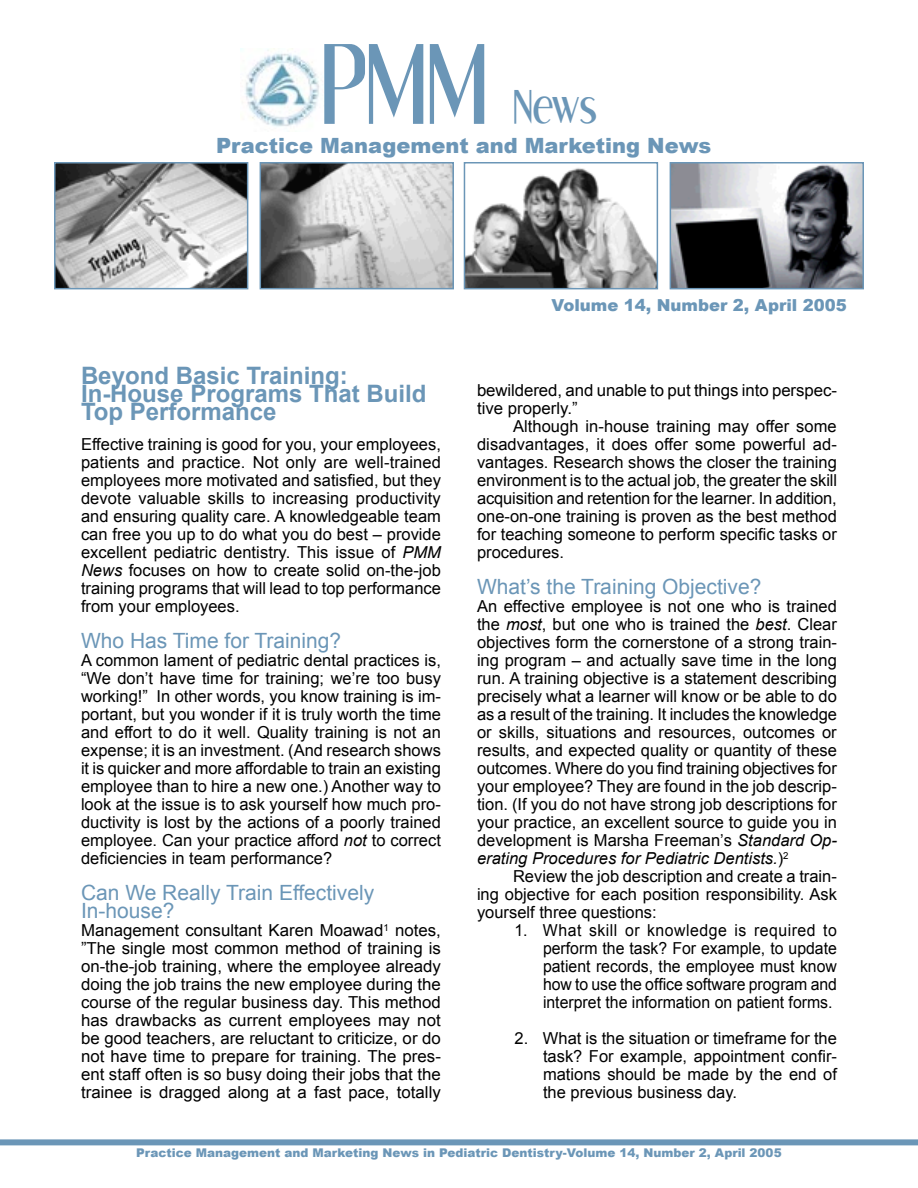
<style>
.page{position:relative;width:918px;height:1188px;background:#fff}
.page>*{position:absolute;margin:0;border:0;box-sizing:border-box;transform-origin:0 0}
.t1{font:108px "Dream Orphans";color:#6b96b7}
.t2{font:45px "Dream Orphans";color:#6b96b7}
.Headline{font:700 24px/18px "Arial";color:#6b96b7}
.Subhead_1{font:21px/18px "Arial";color:#6b96b7}
.t3{font:900 21px "Arial";color:#6b96b7}
.Body_Text_First{font:16.5px/18px "Arial";color:#000;text-align:justify}
.Body_text{font:16.5px/18px "Arial";color:#000;text-align:justify}
.Body_Text_List{font:16.5px/18px "Arial";color:#000;text-align:justify;scale:.96 1}
.Body_Text_List-2{font:16.5px/18px "Arial";color:#000;text-align:justify}
.t4{font:900 16.5px "Arial";color:#6b96b7}
.t5{font:900 12px "Arial";color:#6b96b7}
.s1{font-style:italic}
</style>
<div class="page">
<div style="left:0;top:1139px;width:918px;height:6px;background:#6b96b7"></div>
<img style="left:241px;top:48px;width:78px;height:79px">
<img style="left:57px;top:165px;width:188px;height:121px">
<div style="left:54px;top:162px;width:194px;height:127px;border:2px solid #6b96b7"></div>
<img style="left:263px;top:165px;width:188px;height:121px">
<div style="left:260px;top:162px;width:194px;height:127px;border:2px solid #6b96b7"></div>
<img style="left:467px;top:168px;width:188px;height:118px">
<div style="left:464px;top:162px;width:194px;height:127px;border:2px solid #6b96b7"></div>
<img style="left:673px;top:165px;width:188px;height:121px">
<div style="left:670px;top:162px;width:194px;height:127px;border:2px solid #6b96b7"></div>
<p class="t1" style="left:321px;top:32px;width:168px">PMM</p>
<p class="t2" style="left:513px;top:85px;width:85px">News</p>
<p class="t3" style="left:216px;top:134px;width:497px">Practice Management and Marketing News</p>
<p class="Headline" style="left:81px;top:366px;width:347px">Beyond Basic Training:<br>In-House Programs That Build<br>Top Performance</p>
<p class="Body_Text_First" style="left:81px;top:435px;width:362px">Effective training is good for you, your employees, patients and practice. Not only are well-trained employees more motivated and satisfied, but they devote valuable skills to increasing productivity and ensuring quality care. A knowledgeable team can free you up to do what you do best – provide excellent pediatric dentistry. This issue of <span class="s1">PMM News</span> focuses on how to create solid on-the-job training programs that will lead to top performance from your employees.</p>
<p class="Subhead_1" style="left:81px;top:632px;width:262px">Who Has Time for Training?</p>
<p class="Body_Text_First" style="left:81px;top:651px;width:362px">A common lament of pediatric dental practices is, “We don’t have time for training; we’re too busy working!” In other words, you know training is im&shy;portant, but you wonder if it is truly worth the time and effort to do it well. Quality training is not an expense; it is an investment. (And research shows it is quicker and more affordable to train an existing employee than to hire a new one.) Another way to look at the issue is to ask yourself how much pro&shy;ductivity is lost by the actions of a poorly trained employee. Can your practice afford <span class="s1">not</span> to correct deficiencies in team performance?</p>
<p class="Subhead_1" style="left:81px;top:884px;width:295px">Can We Really Train Effectively<br>In-house?</p>
<p class="Body_Text_First" style="left:81px;top:921px;width:362px">Management consultant Karen Moawad<sup>1</sup> notes, ”The single most common method of training is on-the-job training, where the employee already doing the job trains the new employee during the course of the regular business day. This method has drawbacks as current employees may not be good teachers, are reluctant to criticize, or do not have time to prepare for training. The pres&shy;ent staff often is so busy doing their jobs that the trainee is dragged along at a fast pace, totally</p>
<p class="t4" style="left:551px;top:296px;width:297px">Volume 14, Number 2, April 2005</p>
<p class="Body_Text_First" style="left:477px;top:381px;width:361px">bewildered, and unable to put things into perspec&shy;tive properly.”</p>
<p class="Body_text" style="left:477px;top:417px;width:362px;text-indent:36px">Although in-house training may offer some disadvantages, it does offer some powerful ad&shy;vantages. Research shows the closer the training environment is to the actual job, the greater the skill acquisition and retention for the learner. In addition, one-on-one training is proven as the best method for teaching someone to perform specific tasks or procedures.</p>
<p class="Subhead_1" style="left:477px;top:578px;width:286px">What’s the Training Objective?</p>
<p class="Body_Text_First" style="left:477px;top:597px;width:362px">An effective employee is not one who is trained the <span class="s1">most</span>, but one who is trained the <span class="s1">best</span>. Clear objectives form the cornerstone of a strong train&shy;ing program – and actually save time in the long run. A training objective is a statement describing precisely what a learner will know or be able to do as a result of the training. It includes the knowledge or skills, situations and resources, outcomes or results, and expected quality or quantity of these outcomes. Where do you find training objectives for your employee? They are found in the job descrip&shy;tion. (If you do not have strong job descriptions for your practice, an excellent source to guide you in development is Marsha Freeman’s <span class="s1">Standard Op&shy;erating Procedures for Pediatric Dentists.</span>)<sup>2</sup></p>
<p class="Body_text" style="left:477px;top:867px;width:361px;text-indent:36px">Review the job description and create a train&shy;ing objective for each position responsibility. Ask yourself three questions:</p>
<p class="Body_Text_List" style="left:543px;top:921px;width:308px;text-indent:-28px">1. What skill or knowledge is required to perform the task? For example, to update patient records, the employee must know how to use the office software program and interpret the information on patient forms.</p>
<p class="Body_Text_List-2" style="left:543px;top:1029px;width:295px;text-indent:-28px">2. What is the situation or timeframe for the task? For example, appointment confir&shy;mations should be made by the end of the previous business day.</p>
<p class="t5" style="left:136px;top:1146px;width:647px">Practice Management and Marketing News in Pediatric Dentistry-Volume 14, Number 2, April 2005</p>
</div>
